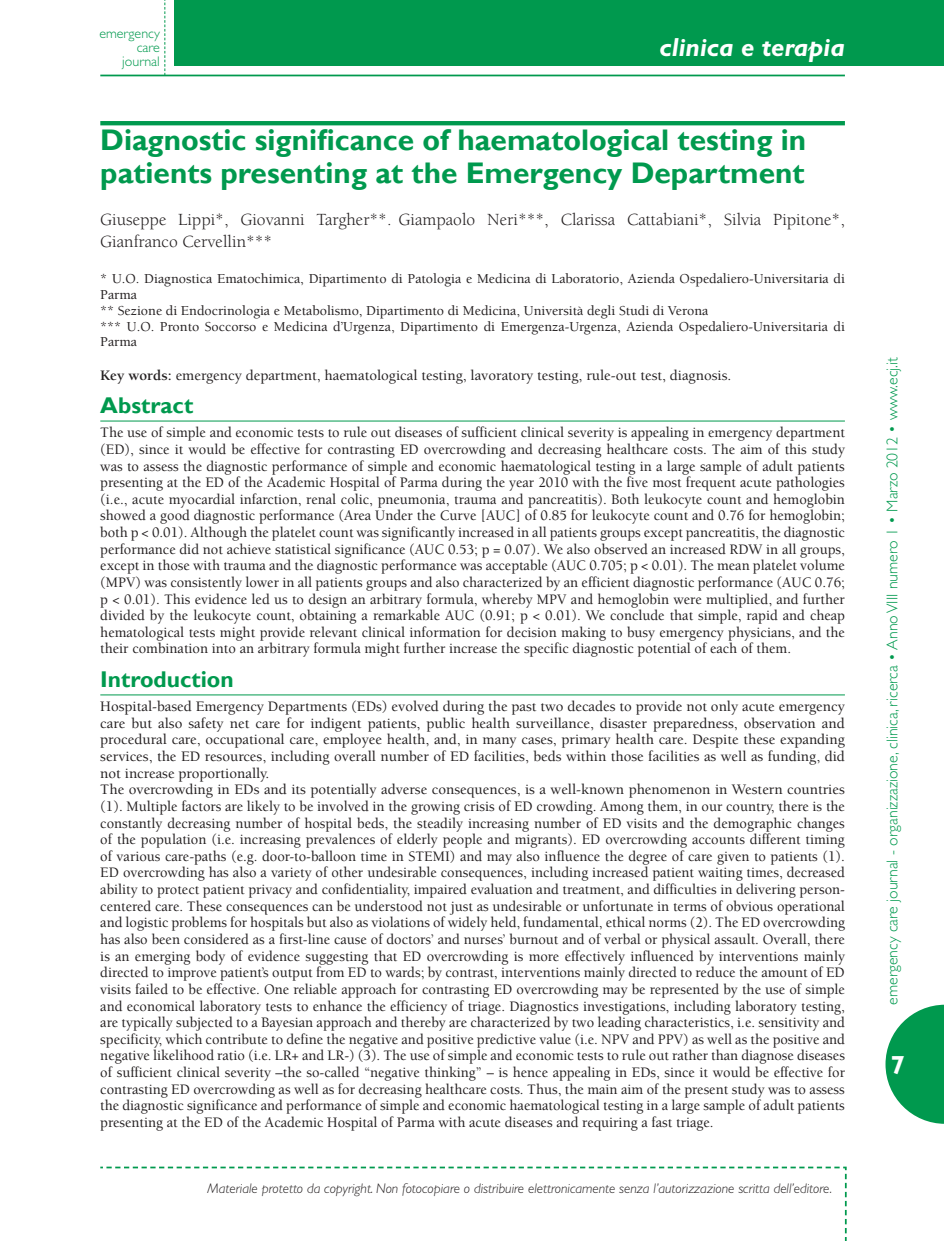
<style>
.page{position:relative;width:944px;height:1241px;background:#fff}
.page>*{position:absolute;margin:0;border:0;box-sizing:border-box;transform-origin:0 0}
.T1{font:700 29.75px/33.2px "Gill Sans";color:#00994e}
.t1{font:italic 700 26.25px "Gill Sans";color:#fff}
.t2{font:700 26.25px "Gill Sans";color:#fff}
.T2_TITOLINO_TESTO{font:700 22.75px "Gill Sans";color:#00994e}
.AUTORE{font:17.5px/21.9px "Berkeley";color:#231f20}
.t3{font:300 15.75px "Gill Sans";color:#00994e}
.Rientro_corpo_del_te{font:500 14.88px/16.6px "Berkeley";color:#231f20;text-align:justify}
.Normale{font:500 14.88px/16.6px "Berkeley";color:#231f20;text-align:justify}
.PROFESSIONE_AUTORI{font:500 14px/15.8px "Berkeley";color:#231f20}
.t4{font:italic 300 14px "Gill Sans";color:#231f20}
.t5{font:300 14px "Gill Sans";color:#00994e}
.s1{font-weight:700}
</style>
<div class="page">
<svg style="left:885px;top:1004px;width:58px;height:119px"></svg>
<div style="left:175px;top:0;width:768px;height:66px;background:#00994e"></div>
<hr style="left:100px;top:75px;width:744px;height:1px;background:#00994e">
<svg style="left:164px;top:0;width:1px;height:75px"></svg>
<svg style="left:100px;top:1166px;width:747px;height:74px"></svg>
<hr style="left:100px;top:121px;width:744px;height:4px;background:#00994e">
<hr style="left:100px;top:420px;width:744px;height:1px;background:#00994e">
<hr style="left:100px;top:694px;width:744px;height:1px;background:#00994e">
<p class="t5" style="left:99px;top:25px;width:62px">emergency</p>
<p class="t5" style="left:137px;top:39px;width:25px">care</p>
<p class="t5" style="left:122px;top:53px;width:39px">journal</p>
<p class="t1" style="left:659px;top:32px;width:187px">clinica e terapia</p>
<p class="T1" style="left:100px;top:124px;width:707px">Diagnostic significance of haematological testing in patients presenting at the Emergency Department</p>
<p class="AUTORE" style="left:100px;top:209px;width:746px">Giuseppe Lippi*, Giovanni Targher**. Giampaolo Neri***, Clarissa Cattabiani*, Silvia Pipitone*,<br>Gianfranco Cervellin***</p>
<p class="PROFESSIONE_AUTORI" style="left:100px;top:271px;width:746px">* U.O. Diagnostica Ematochimica, Dipartimento di Patologia e Medicina di Laboratorio, Azienda Ospedaliero-Universitaria di<br>Parma</p>
<p class="PROFESSIONE_AUTORI" style="left:100px;top:303px;width:609px">** Sezione di Endocrinologia e Metabolismo, Dipartimento di Medicina, Università degli Studi di Verona</p>
<p class="PROFESSIONE_AUTORI" style="left:100px;top:318px;width:746px">*** U.O. Pronto Soccorso e Medicina d’Urgenza, Dipartimento di Emergenza-Urgenza, Azienda Ospedaliero-Universitaria di<br>Parma</p>
<p class="Normale" style="left:100px;top:367px;width:632px"><span class="s1">Key words:</span> emergency department, haematological testing, lavoratory testing, rule-out test, diagnosis.</p>
<p class="T2_TITOLINO_TESTO" style="left:100px;top:392px;width:94px">Abstract</p>
<p class="Normale" style="left:100px;top:424px;width:746px">The use of simple and economic tests to rule out diseases of sufficient clinical severity is appealing in emergency department (ED), since it would be effective for contrasting ED overcrowding and decreasing healthcare costs. The aim of this study was to assess the diagnostic performance of simple and economic haematological testing in a large sample of adult patients presenting at the ED of the Academic Hospital of Parma during the year 2010 with the five most frequent acute pathologies (i.e., acute myocardial infarction, renal colic, pneumonia, trauma and pancreatitis). Both leukocyte count and hemoglobin showed a good diagnostic performance (Area Under the Curve [AUC] of 0.85 for leukocyte count and 0.76 for hemoglobin; both p &lt; 0.01). Although the platelet count was significantly increased in all patients groups except pancreatitis, the diagnostic performance did not achieve statistical significance (AUC 0.53; p = 0.07). We also observed an increased RDW in all groups, except in those with trauma and the diagnostic performance was acceptable (AUC 0.705; p &lt; 0.01). The mean platelet volume (MPV) was consistently lower in all patients groups and also characterized by an efficient diagnostic performance (AUC 0.76; p &lt; 0.01). This evidence led us to design an arbitrary formula, whereby MPV and hemoglobin were multiplied, and further divided by the leukocyte count, obtaining a remarkable AUC (0.91; p &lt; 0.01). We conclude that simple, rapid and cheap hematological tests might provide relevant clinical information for decision making to busy emergency physicians, and the their combination into an arbitrary formula might further increase the specific diagnostic potential of each of them.</p>
<p class="T2_TITOLINO_TESTO" style="left:100px;top:665px;width:135px">Introduction</p>
<p class="Normale" style="left:100px;top:698px;width:746px">Hospital-based Emergency Departments (EDs) evolved during the past two decades to provide not only acute emergency care but also safety net care for indigent patients, public health surveillance, disaster preparedness, observation and procedural care, occupational care, employee health, and, in many cases, primary health care. Despite these expanding services, the ED resources, including overall number of ED facilities, beds within those facilities as well as funding, did not increase proportionally.</p>
<p class="Rientro_corpo_del_te" style="left:100px;top:781px;width:746px">The overcrowding in EDs and its potentially adverse consequences, is a well-known phenomenon in Western countries (1). Multiple factors are likely to be involved in the growing crisis of ED crowding. Among them, in our country, there is the constantly decreasing number of hospital beds, the steadily increasing number of ED visits and the demographic changes of the population (i.e. increasing prevalences of elderly people and migrants). ED overcrowding accounts different timing of various care-paths (e.g. door-to-balloon time in STEMI) and may also influence the degree of care given to patients (1).<br>ED overcrowding has also a variety of other undesirable consequences, including increased patient waiting times, decreased ability to protect patient privacy and confidentiality, impaired evaluation and treatment, and difficulties in delivering person&shy;centered care. These consequences can be understood not just as undesirable or unfortunate in terms of obvious operational and logistic problems for hospitals but also as violations of widely held, fundamental, ethical norms (2). The ED overcrowding has also been considered as a first-line cause of doctors’ and nurses’ burnout and of verbal or physical assault. Overall, there is an emerging body of evidence suggesting that ED overcrowding is more effectively influenced by interventions mainly directed to improve patient’s output from ED to wards; by contrast, interventions mainly directed to reduce the amount of ED visits failed to be effective. One reliable approach for contrasting ED overcrowding may be represented by the use of simple and economical laboratory tests to enhance the efficiency of triage. Diagnostics investigations, including laboratory testing, are typically subjected to a Bayesian approach and thereby are characterized by two leading characteristics, i.e. sensitivity and specificity, which contribute to define the negative and positive predictive value (i.e. NPV and PPV) as well as the positive and negative likelihood ratio (i.e. LR+ and LR-) (3). The use of simple and economic tests to rule out rather than diagnose diseases of sufficient clinical severity –the so-called “negative thinking” – is hence appealing in EDs, since it would be effective for contrasting ED overcrowding as well as for decreasing healthcare costs. Thus, the main aim of the present study was to assess the diagnostic significance and performance of simple and economic haematological testing in a large sample of adult patients presenting at the ED of the Academic Hospital of Parma with acute diseases and requiring a fast triage.</p>
<p class="t4" style="left:207px;top:1180px;width:625px">Materiale protetto da copyright. Non fotocopiare o distribuire elettronicamente senza l’autorizzazione scritta dell’editore.</p>
<p class="t3" style="left:883px;top:1004px;width:649px;rotate:-90deg">emergency care journal - organizzazione, clinica, ricerca • Anno VIII numero 1 • Marzo 2012 • www.ecj.it</p>
<p class="t2" style="left:890px;top:1049px;width:16px">7</p>
</div>
